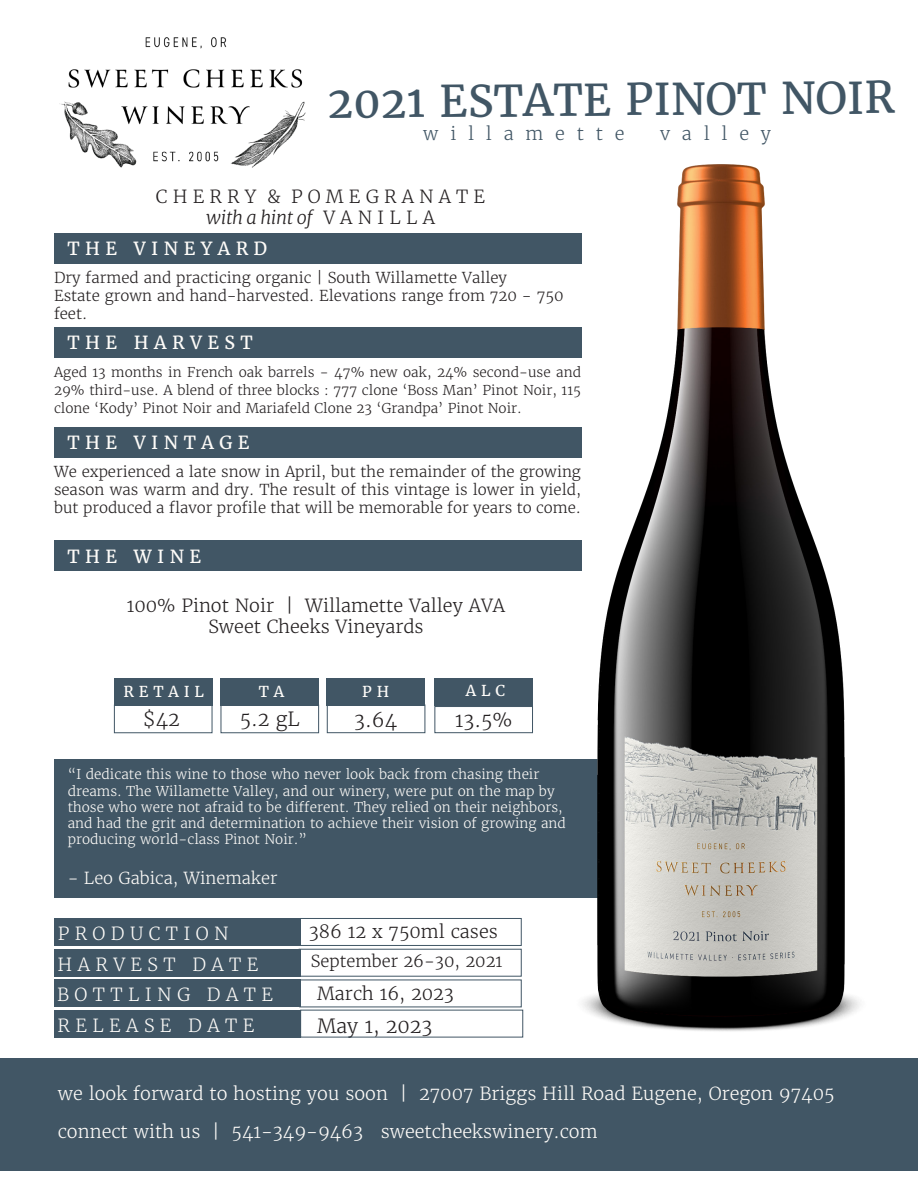
<style>
.page{position:relative;width:918px;height:1188px;background:#fff}
.page>*{position:absolute;margin:0;border:0;box-sizing:border-box;transform-origin:0 0}
.t1{font:43.5px "Merriweather";color:#415665}
.t2{font:300 19.5px "Merriweather";color:#231f20}
.t3{font:300 18px/21.6px "Merriweather";color:#231f20;text-align:center}
.t4{font:300 18px "Merriweather";color:#fefcf9}
.t5{font:300 18px "Merriweather";letter-spacing:.3em;color:#fefcf9}
.t6{font:18px "Merriweather";letter-spacing:.3em;color:#fefcf9}
.t7{font:300 18px "Merriweather";color:#415665}
.t8{font:300 16.5px "Merriweather";color:#fefcf9}
.t9{font:300 16.5px "Merriweather";color:#231f20}
.t10{font:300 15px/18px "Merriweather";color:#231f20}
.t11{font:15px "Merriweather";color:#fefcf9}
.t12{font:300 13.5px/16.2px "Merriweather";color:#fefcf9}
.t13{font:300 13.5px/18px "Merriweather";color:#231f20;text-align:justify}
.s1{font-style:italic}
</style>
<div class="page">
<div style="left:327px;top:705px;width:98px;height:28px;border:1px solid #415665"></div>
<div style="left:299px;top:949px;width:223px;height:28px;border:1px solid #415665"></div>
<div style="left:114px;top:705px;width:98px;height:28px;border:1px solid #415665"></div>
<div style="left:54px;top:759px;width:557px;height:139px;background:#415665"></div>
<img style="left:59px;top:38px;width:246px;height:129px">
<div style="left:54px;top:233px;width:527px;height:30px;background:#415665"></div>
<div style="left:54px;top:327px;width:527px;height:30px;background:#415665"></div>
<div style="left:54px;top:427px;width:527px;height:30px;background:#415665"></div>
<div style="left:54px;top:540px;width:527px;height:31px;background:#415665"></div>
<div style="left:0;top:1058px;width:918px;height:113px;background:#415665"></div>
<div style="left:434px;top:706px;width:99px;height:27px;border:1px solid #415665"></div>
<div style="left:114px;top:678px;width:98px;height:28px;background:#415665"></div>
<div style="left:220px;top:678px;width:99px;height:28px;background:#415665"></div>
<div style="left:327px;top:678px;width:98px;height:28px;background:#415665"></div>
<div style="left:434px;top:678px;width:99px;height:28px;background:#415665"></div>
<div style="left:54px;top:918px;width:246px;height:28px;background:#415665"></div>
<div style="left:54px;top:949px;width:246px;height:28px;background:#415665"></div>
<div style="left:54px;top:980px;width:246px;height:27px;background:#415665"></div>
<div style="left:54px;top:1010px;width:246px;height:28px;background:#415665"></div>
<div style="left:221px;top:705px;width:98px;height:28px;border:1px solid #415665"></div>
<div style="left:300px;top:918px;width:222px;height:28px;border:1px solid #415665"></div>
<img style="left:559px;top:164px;width:301px;height:867px">
<p class="t1" style="left:327px;top:78px;width:569px;rotate:-1deg">2021 ESTATE PINOT NOIR</p>
<p class="t7" style="left:423px;top:122px;width:203px">w i l l a m e t t e</p>
<p class="t7" style="left:660px;top:122px;width:113px">v a l l e y</p>
<p class="t3" style="left:156px;top:186px;width:331px">C H E R R Y &amp; P O M E G R A N A T E <span class="s1">with a hint of</span> V A N I L L A</p>
<p class="t6" style="left:68px;top:238px;width:201px">THE VINEYARD</p>
<p class="t10" style="left:54px;top:268px;width:455px">Dry farmed and practicing organic | South Willamette Valley</p>
<p class="t10" style="left:54px;top:286px;width:511px">Estate grown and hand-harvested. Elevations range from 720 - 750 feet.</p>
<p class="t6" style="left:68px;top:332px;width:187px">THE HARVEST</p>
<p class="t13" style="left:54px;top:363px;width:529px">Aged 13 months in French oak barrels - 47% new oak, 24% second-use and 29% third-use. A blend of three blocks : 777 clone ‘Boss Man’ Pinot Noir, 115 clone ‘Kody’ Pinot Noir and Mariafeld Clone 23 ‘Grandpa’ Pinot Noir.</p>
<p class="t6" style="left:68px;top:432px;width:184px">THE VINTAGE</p>
<p class="t10" style="left:54px;top:462px;width:529px;text-align:justify">We experienced a late snow in April, but the remainder of the growing season was warm and dry. The result of this vintage is lower in yield, but produced a flavor profile that will be memorable for years to come.</p>
<p class="t6" style="left:68px;top:545px;width:135px">THE WINE</p>
<p class="t3" style="left:127px;top:595px;width:380px">100% Pinot Noir | Willamette Valley AVA</p>
<p class="t3" style="left:208px;top:616px;width:217px">Sweet Cheeks Vineyards</p>
<p class="t11" style="left:123px;top:682px;width:82px">R E T A I L</p>
<p class="t2" style="left:143px;top:707px;width:38px">$42</p>
<p class="t11" style="left:259px;top:682px;width:27px">T A</p>
<p class="t2" style="left:240px;top:707px;width:62px">5.2 gL</p>
<p class="t11" style="left:362px;top:682px;width:28px">P H</p>
<p class="t2" style="left:354px;top:708px;width:44px">3.64</p>
<p class="t11" style="left:466px;top:681px;width:41px">A L C</p>
<p class="t2" style="left:455px;top:707px;width:59px">13.5%</p>
<p class="t12" style="left:68px;top:767px;width:500px">“I dedicate this wine to those who never look back from chasing their dreams. The Willamette Valley, and our winery, were put on the map by those who were not afraid to be different. They relied on their neighbors, and had the grit and determination to achieve their vision of growing and producing world-class Pinot Noir.”</p>
<p class="t8" style="left:68px;top:868px;width:211px">- Leo Gabica, Winemaker</p>
<p class="t5" style="left:58px;top:922px;width:172px">PRODUCTION</p>
<p class="t3" style="left:309px;top:921px;width:190px">386 12 x 750ml cases</p>
<p class="t5" style="left:58px;top:953px;width:202px">HARVEST DATE</p>
<p class="t9" style="left:311px;top:951px;width:193px">September 26-30, 2021</p>
<p class="t5" style="left:57px;top:983px;width:217px">BOTTLING DATE</p>
<p class="t5" style="left:58px;top:1014px;width:198px">RELEASE DATE</p>
<p class="t2" style="left:317px;top:1014px;width:117px">May 1, 2023</p>
<p class="t3" style="left:317px;top:983px;width:138px">March 16, 2023</p>
<p class="t4" style="left:58px;top:1083px;width:778px">we look forward to hosting you soon | 27007 Briggs Hill Road Eugene, Oregon 97405</p>
<p class="t4" style="left:58px;top:1120px;width:541px">connect with us | 541-349-9463 sweetcheekswinery.com</p>
</div>
